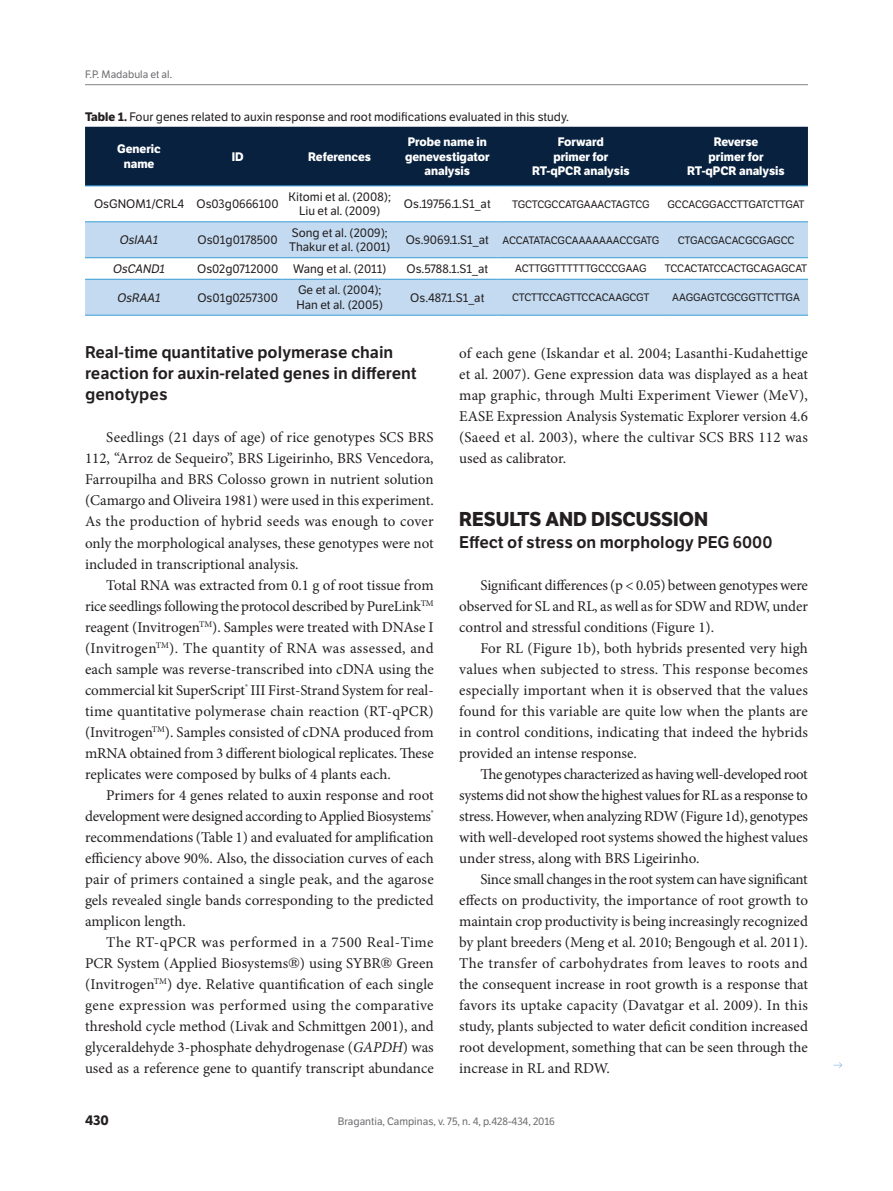
<style>
.page{position:relative;width:893px;height:1191px;background:#fff}
.page>*{position:absolute;margin:0;border:0;box-sizing:border-box;transform-origin:0 0}
.t1{font:700 19.5px "LFT Etica";color:#231f20}
.t2{font:600 16.5px/21px "LFT Etica";color:#231f20}
.t3{font:15px/21px "Minion Pro";color:#231f20;text-align:justify}
.t4{font:700 13.5px "LFT Etica";color:#231f20}
.t5{font:12px/14.4px "LFT Etica";color:#231f20}
.t6{font:700 12px/14.4px "LFT Etica";color:#fff;text-align:center}
.t7{font:italic 12px "LFT Etica";color:#231f20}
.t8{font:10.5px "LFT Etica";letter-spacing:-.015em;color:#231f20}
.t9{font:10.5px "LFT Etica";color:#6c6d70}
.s1{font-weight:700}
.s2{font-size:12px}
.s3{font-family:"Times"}
.s4{font-style:italic}
</style>
<div class="page">
<hr style="left:85px;top:84px;width:723px;height:1px;background:#808285">
<div style="left:85px;top:127px;width:723px;height:58px;background:#08213f"></div>
<svg style="left:85px;top:222px;width:723px;height:93px;fill:#c3daf0"></svg>
<hr style="left:85px;top:185px;width:108px;height:1px;background:#359bd6">
<hr style="left:193px;top:185px;width:89px;height:1px;background:#359bd6">
<hr style="left:282px;top:185px;width:115px;height:1px;background:#359bd6">
<hr style="left:397px;top:185px;width:100px;height:1px;background:#359bd6">
<hr style="left:497px;top:185px;width:167px;height:1px;background:#359bd6">
<hr style="left:664px;top:185px;width:144px;height:1px;background:#359bd6">
<hr style="left:85px;top:221px;width:108px;height:1px;background:#359bd6">
<hr style="left:193px;top:221px;width:89px;height:1px;background:#359bd6">
<hr style="left:282px;top:221px;width:115px;height:1px;background:#359bd6">
<hr style="left:397px;top:221px;width:100px;height:1px;background:#359bd6">
<hr style="left:497px;top:221px;width:167px;height:1px;background:#359bd6">
<hr style="left:664px;top:221px;width:144px;height:1px;background:#359bd6">
<hr style="left:85px;top:257px;width:108px;height:1px;background:#359bd6">
<hr style="left:193px;top:257px;width:89px;height:1px;background:#359bd6">
<hr style="left:282px;top:257px;width:115px;height:1px;background:#359bd6">
<hr style="left:397px;top:257px;width:100px;height:1px;background:#359bd6">
<hr style="left:497px;top:257px;width:167px;height:1px;background:#359bd6">
<hr style="left:664px;top:257px;width:144px;height:1px;background:#359bd6">
<hr style="left:85px;top:279px;width:108px;height:1px;background:#359bd6">
<hr style="left:193px;top:279px;width:89px;height:1px;background:#359bd6">
<hr style="left:282px;top:279px;width:115px;height:1px;background:#359bd6">
<hr style="left:397px;top:279px;width:100px;height:1px;background:#359bd6">
<hr style="left:497px;top:279px;width:167px;height:1px;background:#359bd6">
<hr style="left:664px;top:279px;width:144px;height:1px;background:#359bd6">
<hr style="left:85px;top:315px;width:108px;height:1px;background:#359bd6">
<hr style="left:193px;top:315px;width:89px;height:1px;background:#359bd6">
<hr style="left:282px;top:315px;width:115px;height:1px;background:#359bd6">
<hr style="left:397px;top:315px;width:100px;height:1px;background:#359bd6">
<hr style="left:497px;top:315px;width:167px;height:1px;background:#359bd6">
<hr style="left:664px;top:315px;width:144px;height:1px;background:#359bd6">
<svg style="left:833px;top:1062px;width:9px;height:6px"></svg>
<p class="t9" style="left:85px;top:68px;width:89px">F.P. Madabula et al.</p>
<p class="t5" style="left:85px;top:110px;width:486px"><span class="s1">Table 1.</span> Four genes related to auxin response and root modifications evaluated in this study.</p>
<p class="t6" style="left:117px;top:142px;width:45px">Generic name</p>
<p class="t6" style="left:232px;top:149px;width:7px">ID</p>
<p class="t6" style="left:308px;top:149px;width:64px">References</p>
<p class="t6" style="left:405px;top:135px;width:86px">Probe name in genevestigator analysis</p>
<p class="t6" style="left:532px;top:135px;width:99px">Forward<br>primer for<br>RT-qPCR analysis</p>
<p class="t6" style="left:687px;top:135px;width:99px">Reverse<br>primer for<br>RT-qPCR analysis</p>
<p class="t5" style="left:94px;top:197px;width:186px">OsGNOM1/CRL4 Os03g0666100</p>
<p class="t5" style="left:289px;top:190px;width:104px;text-align:center">Kitomi et al. (2008);<br>Liu et al. (2009)</p>
<p class="t5" style="left:404px;top:197px;width:88px">Os.19756.1.S1_at</p>
<p class="t8" style="left:512px;top:198px;width:139px">TGCTCGCCATGAAACTAGTCG</p>
<p class="t8" style="left:667px;top:198px;width:139px">GCCACGGACCTTGATCTTGAT</p>
<p class="t7" style="left:120px;top:233px;width:40px">OsIAA1</p>
<p class="t5" style="left:198px;top:233px;width:82px">Os01g0178500</p>
<p class="t5" style="left:289px;top:226px;width:103px">Song et al. (2009);<br>Thakur et al. (2001)</p>
<p class="t8" style="left:406px;top:234px;width:255px"><span class="s2">Os.9069.1.S1_at</span> ACCATATACGCAAAAAAACCGATG</p>
<p class="t8" style="left:678px;top:234px;width:118px">CTGACGACACGCGAGCC</p>
<p class="t7" style="left:113px;top:261px;width:53px">OsCAND1</p>
<p class="t5" style="left:197px;top:262px;width:191px">Os02g0712000 Wang et al. (2011)</p>
<p class="t5" style="left:407px;top:262px;width:83px">Os.5788.1.S1_at</p>
<p class="t8" style="left:515px;top:262px;width:133px">ACTTGGTTTTTTGCCCGAAG</p>
<p class="t8" style="left:665px;top:262px;width:144px">TCCACTATCCACTGCAGAGCAT</p>
<p class="t7" style="left:118px;top:290px;width:44px">OsRAA1</p>
<p class="t5" style="left:197px;top:290px;width:82px">Os01g0257300</p>
<p class="t5" style="left:296px;top:283px;width:88px">Ge et al. (2004);<br>Han et al. (2005)</p>
<p class="t5" style="left:410px;top:290px;width:76px">Os.487.1.S1_at</p>
<p class="t8" style="left:512px;top:291px;width:139px">CTCTTCCAGTTCCACAAGCGT</p>
<p class="t8" style="left:672px;top:291px;width:129px">AAGGAGTCGCGGTTCTTGA</p>
<p class="t2" style="left:85px;top:342px;width:333px">Real-time quantitative polymerase chain reaction for auxin-related genes in different genotypes</p>
<p class="t3" style="left:85px;top:427px;width:350px;text-indent:21px">Seedlings (21 days of age) of rice genotypes SCS BRS 112, “Arroz de Sequeiro”, BRS Ligeirinho, BRS Vencedora, Farroupilha and BRS Colosso grown in nutrient solution (Camargo and Oliveira 1981) were used in this experiment.<br>As the production of hybrid seeds was enough to cover only the morphological analyses, these genotypes were not included in transcriptional analysis.</p>
<p class="t3" style="left:85px;top:574px;width:350px;text-indent:21px">Total RNA was extracted from 0.1 g of root tissue from rice seedlings following the protocol described by PureLink<sup>TM </sup>reagent (Invitrogen<sup>TM</sup>). Samples were treated with DNAse I (Invitrogen<sup>TM</sup>). The quantity of RNA was assessed, and each sample was reverse-transcribed into cDNA using the commercial kit SuperScript<sup>®</sup> III First-Strand System for real&shy;time quantitative polymerase chain reaction (RT-qPCR) (Invitrogen<sup>TM</sup>). Samples consisted of cDNA produced from mRNA obtained from 3 different biological replicates. These replicates were composed by bulks of 4 plants each.</p>
<p class="t3" style="left:85px;top:784px;width:350px;text-indent:21px">Primers for 4 genes related to auxin response and root development were designed according to Applied Biosystems<sup>® </sup>recommendations (Table 1) and evaluated for amplification efficiency above 90%. Also, the dissociation curves of each pair of primers contained a single peak, and the agarose gels revealed single bands corresponding to the predicted amplicon length.</p>
<p class="t3" style="left:85px;top:931px;width:350px;text-indent:21px">The RT-qPCR was performed in a 7500 Real-Time PCR System (Applied Biosystems<span class="s3">®</span>) using SYBR<span class="s3">®</span> Green (Invitrogen<sup>TM</sup>) dye. Relative quantification of each single gene expression was performed using the comparative threshold cycle method (Livak and Schmittgen 2001), and glyceraldehyde 3-phosphate dehydrogenase (<span class="s4">GAPDH</span>) was used as a reference gene to quantify transcript abundance</p>
<p class="t3" style="left:459px;top:343px;width:350px">of each gene (Iskandar et al. 2004; Lasanthi-Kudahettige et al. 2007). Gene expression data was displayed as a heat map graphic, through Multi Experiment Viewer (MeV), EASE Expression Analysis Systematic Explorer version 4.6 (Saeed et al. 2003), where the cultivar SCS BRS 112 was used as calibrator.</p>
<h1 class="t1" style="left:459px;top:507px;width:13px">RES</h1>
<h1 class="t1" style="left:496px;top:507px;width:25px">ULTS</h1>
<h1 class="t1" style="left:546px;top:507px;width:58px">AND DISC</h1>
<h1 class="t1" style="left:636px;top:507px;width:27px">USSION</h1>
<p class="t2" style="left:459px;top:531px;width:315px">Effect of stress on morphology PEG 6000</p>
<p class="t3" style="left:459px;top:574px;width:350px;text-indent:21px">Significant differences (p &lt; 0.05) between genotypes were observed for SL and RL, as well as for SDW and RDW, under control and stressful conditions (Figure 1).</p>
<p class="t3" style="left:459px;top:637px;width:350px;text-indent:21px">For RL (Figure 1b), both hybrids presented very high values when subjected to stress. This response becomes especially important when it is observed that the values found for this variable are quite low when the plants are in control conditions, indicating that indeed the hybrids provided an intense response.</p>
<p class="t3" style="left:459px;top:763px;width:350px;text-indent:21px">The genotypes characterized as having well-developed root systems did not show the highest values for RL as a response to stress. However, when analyzing RDW (Figure 1d), genotypes with well-developed root systems showed the highest values under stress, along with BRS Ligeirinho.</p>
<p class="t3" style="left:459px;top:868px;width:350px;text-indent:21px">Since small changes in the root system can have significant effects on productivity, the importance of root growth to maintain crop productivity is being increasingly recognized by plant breeders (Meng et al. 2010; Bengough et al. 2011).<br>The transfer of carbohydrates from leaves to roots and the consequent increase in root growth is a response that favors its uptake capacity (Davatgar et al. 2009). In this study, plants subjected to water deficit condition increased root development, something that can be seen through the increase in RL and RDW.</p>
<p class="t4" style="left:85px;top:1112px;width:25px">430</p>
<p class="t9" style="left:338px;top:1115px;width:219px">Bragantia, Campinas, v. 75, n. 4, p.428-434, 2016</p>
</div>
